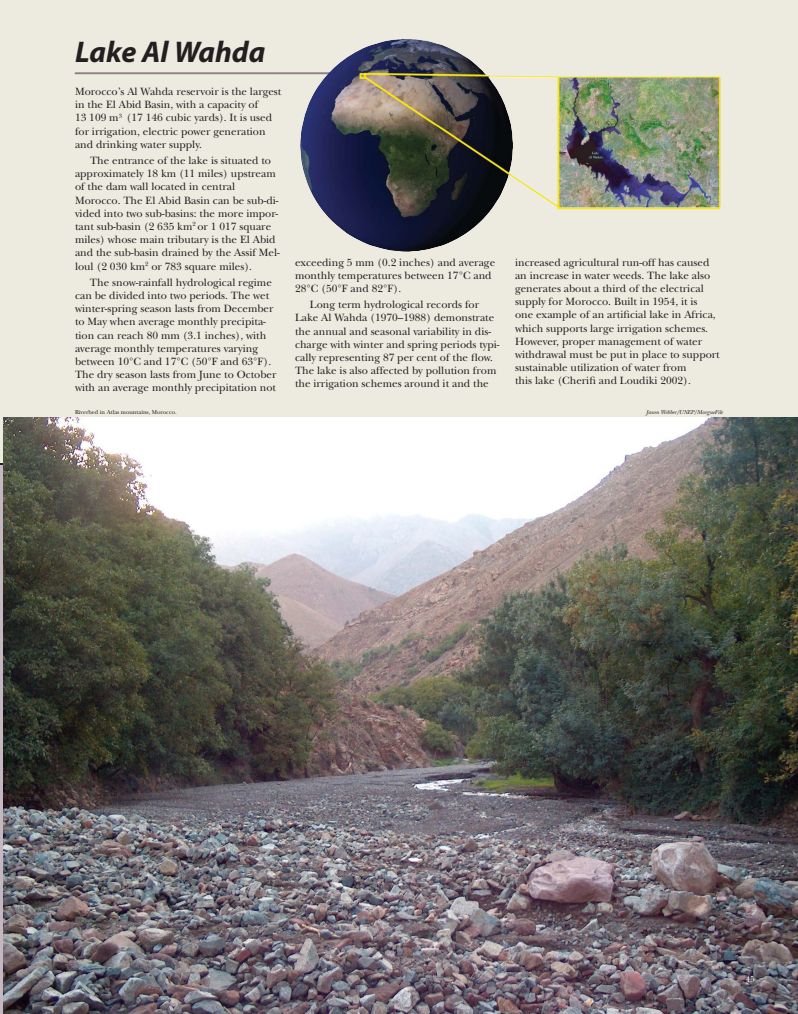
<style>
.page{position:relative;width:798px;height:1014px;background:#fff}
.page>*{position:absolute;margin:0;border:0;box-sizing:border-box;transform-origin:0 0}
.t1{font:italic 700 30px "Myriad Pro";color:#231f20}
.t2{font:11px/13.2px "New Baskerville";color:#231f20}
.t3{font:9px "New Baskerville";color:#fff}
.t4{font:6px "New Baskerville";color:#231f20}
.t5{font:italic 6px "New Baskerville";color:#231f20}
</style>
<div class="page">
<hr style="left:0;top:0;width:3px;height:1014px;background:#edeae0">
<div style="left:3px;top:0;width:795px;height:1014px;background:#edeae0"></div>
<hr style="left:0;top:464px;width:3px;height:550px;background:#c5b7bf">
<svg style="left:75px;top:73px;width:225px;height:1px"></svg>
<img style="left:3px;top:418px;width:795px;height:596px">
<img style="left:300px;top:39px;width:421px;height:213px">
<h1 class="t1" style="left:75px;top:40px;width:192px">Lake Al Wahda</h1>
<p class="t2" style="left:75px;top:86px;width:208px">Morocco’s Al Wahda reservoir is the largest in the El Abid Basin, with a capacity of<br>13 109 m<sup>3</sup> (17 146 cubic yards). It is used for irrigation, electric power generation and drinking water supply.</p>
<p class="t2" style="left:75px;top:155px;width:206px;text-indent:15px">The entrance of the lake is situated to approximately 18 km (11 miles) upstream of the dam wall located in central Morocco. The El Abid Basin can be sub-di&shy;vided into two sub-basins: the more impor&shy;tant sub-basin (2 635 km<sup>2</sup> or 1 017 square miles) whose main tributary is the El Abid and the sub-basin drained by the Assif Mel&shy;loul (2 030 km<sup>2</sup> or 783 square miles).</p>
<p class="t2" style="left:75px;top:277px;width:203px;text-indent:15px">The snow-rainfall hydrological regime can be divided into two periods. The wet winter-spring season lasts from December to May when average monthly precipita&shy;tion can reach 80 mm (3.1 inches), with average monthly temperatures varying between 10°C and 17°C (50°F and 63°F).<br>The dry season lasts from June to October with an average monthly precipitation not</p>
<p class="t2" style="left:295px;top:257px;width:202px">exceeding 5 mm (0.2 inches) and average monthly temperatures between 17°C and<br>28°C (50°F and 82°F).</p>
<p class="t2" style="left:295px;top:299px;width:206px;text-indent:15px">Long term hydrological records for Lake Al Wahda (1970–1988) demonstrate the annual and seasonal variability in dis&shy;charge with winter and spring periods typi&shy;cally representing 87 per cent of the flow.<br>The lake is also affected by pollution from the irrigation schemes around it and the</p>
<p class="t2" style="left:515px;top:257px;width:206px">increased agricultural run-off has caused an increase in water weeds. The lake also generates about a third of the electrical supply for Morocco. Built in 1954, it is<br>one example of an artificial lake in Africa, which supports large irrigation schemes.<br>However, proper management of water withdrawal must be put in place to support sustainable utilization of water from<br>this lake (Cherifi and Loudiki 2002).</p>
<p class="t4" style="left:75px;top:410px;width:103px">Riverbed in Atlas mountains, Morocco.</p>
<p class="t5" style="left:646px;top:410px;width:78px">Jason Webber/UNEP/MorgueFile</p>
<p class="t3" style="left:746px;top:975px;width:11px">45</p>
</div>
